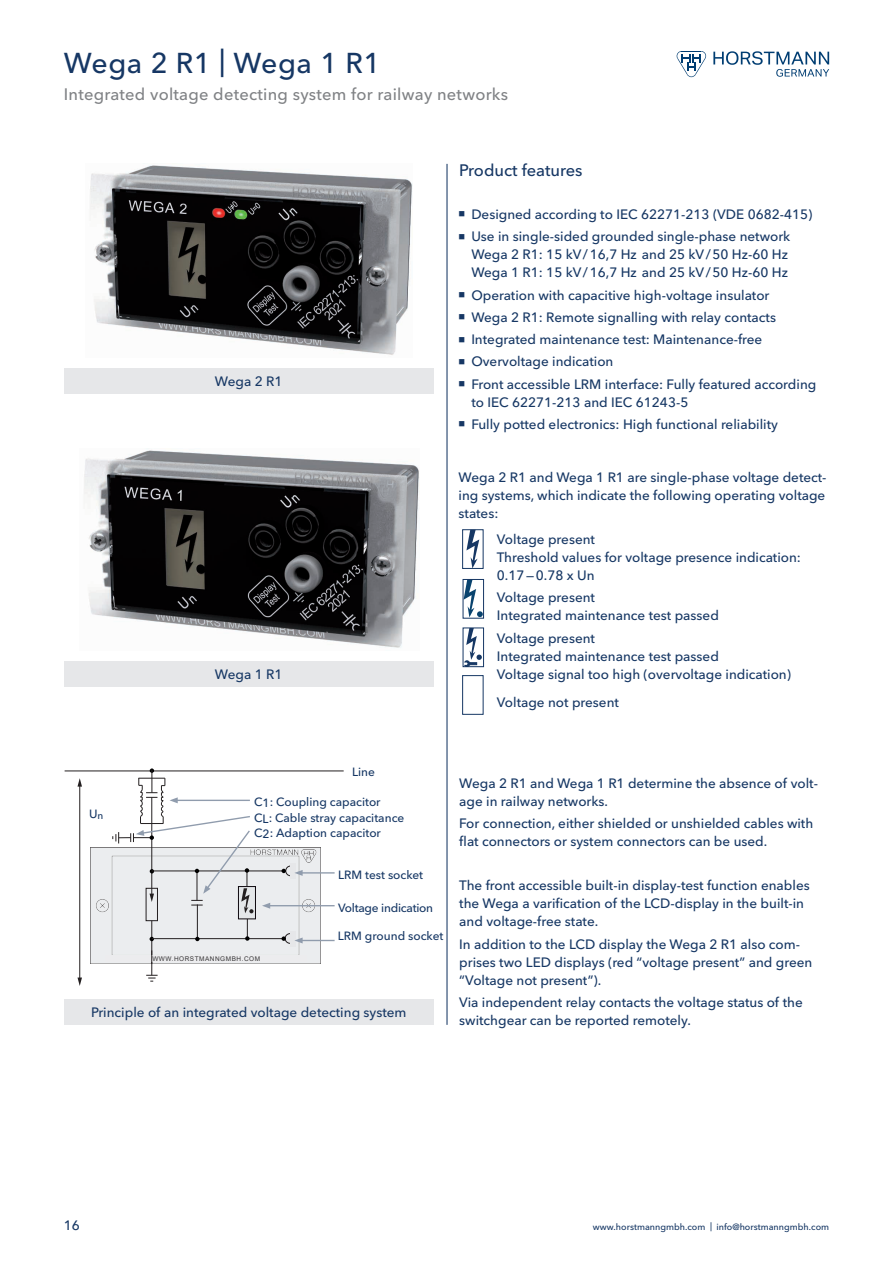
<style>
.page{position:relative;width:893px;height:1263px;background:#fff}
.page>*{position:absolute;margin:0;border:0;box-sizing:border-box;transform-origin:0 0}
.Headline{font:500 28.5px "Avenir Next W1 G";letter-spacing:.02em;color:#163764}
.Subtitel{font:500 16.5px "Avenir Next W1 G";letter-spacing:.015em;color:#808285}
.Produktmerkmale{font:500 16.5px "Avenir Next W1 G";color:#163764}
.Fließtext{font:500 13.5px/18px "Avenir Next W1 G";color:#163764}
.Bildunterschrift{font:500 13.5px "Avenir Next W1 G";color:#163764}
.t1{font:500 11.85px/16px "Avenir Next W1 G";color:#163764}
.t2{font:500 11.85px "Avenir Next W1 G";letter-spacing:-.02em;color:#163764}
.t3{font:500 9px "Avenir Next W1 G";color:#163764}
.Produktkategorien{font:6.45px "Arial";letter-spacing:.08em;color:#363536}
</style>
<div class="page">
<svg style="left:677px;top:51px;width:29px;height:26px"></svg>
<svg style="left:713px;top:51px;width:116px;height:26px"></svg>
<hr style="left:446px;top:164px;width:2px;height:861px;background:#163764">
<svg style="left:465px;top:629px;width:17px;height:36px"></svg>
<div style="left:463px;top:627px;width:21px;height:40px;border:1px solid #163764"></div>
<svg style="left:465px;top:581px;width:17px;height:35px"></svg>
<div style="left:463px;top:579px;width:21px;height:39px;border:1px solid #163764"></div>
<svg style="left:466px;top:531px;width:13px;height:36px"></svg>
<div style="left:462px;top:529px;width:21px;height:40px;border:1px solid #163764"></div>
<div style="left:462px;top:675px;width:21px;height:40px;border:1px solid #163764"></div>
<img style="left:90px;top:165px;width:322px;height:190px">
<div style="left:64px;top:368px;width:370px;height:26px;background:#e6e7e9"></div>
<div style="left:64px;top:661px;width:370px;height:26px;background:#e6e7e9"></div>
<img style="left:84px;top:450px;width:335px;height:198px">
<img style="left:91px;top:848px;width:230px;height:115px">
<hr style="left:65px;top:770px;width:279px;height:1px;background:#231f20">
<hr style="left:79px;top:785px;width:1px;height:194px;background:#231f20">
<svg style="left:77px;top:778px;width:5px;height:9px"></svg>
<svg style="left:77px;top:977px;width:5px;height:9px"></svg>
<div style="left:146px;top:888px;width:12px;height:33px;border:1px solid #231f20"></div>
<hr style="left:151px;top:921px;width:1px;height:54px;background:#231f20">
<svg style="left:146px;top:975px;width:12px;height:7px"></svg>
<svg style="left:150px;top:937px;width:4px;height:4px"></svg>
<hr style="left:152px;top:870px;width:131px;height:1px;background:#231f20">
<hr style="left:152px;top:938px;width:131px;height:1px;background:#231f20">
<hr style="left:197px;top:904px;width:1px;height:35px;background:#231f20">
<svg style="left:195px;top:937px;width:5px;height:4px"></svg>
<hr style="left:247px;top:904px;width:1px;height:34px;background:#231f20">
<svg style="left:245px;top:936px;width:5px;height:5px"></svg>
<div style="left:285px;top:866px;width:11px;height:10px;border:1px solid #231f20;border-radius:50%"></div>
<div style="left:290px;top:863px;width:6px;height:15px;background:#e6e7e9"></div>
<div style="left:285px;top:934px;width:10px;height:9px;background:#e6e7e9;border-radius:50%"></div>
<div style="left:285px;top:933px;width:10px;height:11px;border:1px solid #231f20;border-radius:50%"></div>
<div style="left:290px;top:931px;width:6px;height:15px;background:#e6e7e9"></div>
<svg style="left:282px;top:936px;width:4px;height:5px"></svg>
<svg style="left:282px;top:869px;width:4px;height:4px"></svg>
<div style="left:238px;top:886px;width:17px;height:33px;background:#e4e7e9"></div>
<div style="left:238px;top:886px;width:18px;height:33px;border:1px solid #0f0a10"></div>
<svg style="left:112px;top:768px;width:142px;height:145px"></svg>
<hr style="left:300px;top:872px;width:35px;height:1px;background:#909cad">
<svg style="left:295px;top:870px;width:8px;height:6px"></svg>
<hr style="left:268px;top:905px;width:67px;height:1px;background:#909cad">
<svg style="left:262px;top:903px;width:8px;height:6px"></svg>
<hr style="left:300px;top:940px;width:35px;height:1px;background:#909cad">
<svg style="left:294px;top:937px;width:9px;height:6px"></svg>
<div style="left:105px;top:955px;width:202px;height:7px;background:#ececee"></div>
<svg style="left:151px;top:950px;width:1px;height:13px"></svg>
<div style="left:64px;top:999px;width:370px;height:26px;background:#e6e7e9"></div>
<p class="Headline" style="left:64px;top:40px;width:318px">Wega 2 R1 | Wega 1 R1</p>
<p class="Subtitel" style="left:64px;top:81px;width:446px">Integrated voltage detecting system for railway networks</p>
<p class="Bildunterschrift" style="left:215px;top:371px;width:69px">Wega 2 R1</p>
<p class="Bildunterschrift" style="left:215px;top:664px;width:69px">Wega 1 R1</p>
<p class="Produktmerkmale" style="left:459px;top:157px;width:125px">Product features</p>
<p class="Fließtext" style="left:471px;top:204px;width:343px">Designed according to IEC 62271-213 (VDE 0682-415)</p>
<p class="Fließtext" style="left:471px;top:226px;width:321px">Use in single-sided grounded single-phase network<br>Wega 2 R1: 15 kV/16,7 Hz and 25 kV/50 Hz-60 Hz<br>Wega 1 R1: 15 kV/16,7 Hz and 25 kV/50 Hz-60 Hz</p>
<p class="Fließtext" style="left:471px;top:285px;width:300px">Operation with capacitive high-voltage insulator</p>
<p class="Fließtext" style="left:471px;top:307px;width:306px">Wega 2 R1: Remote signalling with relay contacts</p>
<p class="Fließtext" style="left:471px;top:329px;width:293px">Integrated maintenance test: Maintenance-free</p>
<p class="Fließtext" style="left:471px;top:351px;width:144px">Overvoltage indication</p>
<p class="Fließtext" style="left:471px;top:374px;width:347px">Front accessible LRM interface: Fully featured according to IEC 62271-213 and IEC 61243-5</p>
<p class="Fließtext" style="left:471px;top:414px;width:308px">Fully potted electronics: High functional reliability</p>
<p class="Fließtext" style="left:459px;top:467px;width:370px;text-align:justify">Wega 2 R1 and Wega 1 R1 are single-phase voltage detect&shy;ing systems, which indicate the following operating voltage states:</p>
<p class="Fließtext" style="left:497px;top:529px;width:306px">Voltage present<br>Threshold values for voltage presence indication:<br>0.17—0.78 x Un</p>
<p class="Fließtext" style="left:497px;top:587px;width:224px">Voltage present<br>Integrated maintenance test passed</p>
<p class="Fließtext" style="left:497px;top:628px;width:296px">Voltage present<br>Integrated maintenance test passed<br>Voltage signal too high (overvoltage indication)</p>
<p class="Fließtext" style="left:497px;top:692px;width:124px">Voltage not present</p>
<p class="t1" style="left:89px;top:804px;width:16px">U<sub>n</sub></p>
<p class="t1" style="left:352px;top:763px;width:24px">Line</p>
<p class="t1" style="left:254px;top:793px;width:152px">C1: Coupling capacitor<br>CL: Cable stray capacitance</p>
<p class="t1" style="left:254px;top:823px;width:128px">C2: Adaption capacitor</p>
<p class="t1" style="left:338px;top:865px;width:87px">LRM test socket</p>
<p class="t2" style="left:338px;top:898px;width:97px">Voltage indication</p>
<p class="t1" style="left:338px;top:927px;width:107px">LRM ground socket</p>
<p class="Produktkategorien" style="left:152px;top:954px;width:109px">WWW.HORSTMANNGMBH.COM</p>
<p class="Bildunterschrift" style="left:91px;top:1002px;width:317px">Principle of an integrated voltage detecting system</p>
<p class="Fließtext" style="left:459px;top:773px;width:360px">Wega 2 R1 and Wega 1 R1 determine the absence of volt&shy;age in railway networks.</p>
<p class="Fließtext" style="left:459px;top:813px;width:356px">For connection, either shielded or unshielded cables with flat connectors or system connectors can be used.</p>
<p class="Fließtext" style="left:459px;top:875px;width:352px">The front accessible built-in display-test function enables the Wega a varification of the LCD-display in the built-in and voltage-free state.</p>
<p class="Fließtext" style="left:459px;top:934px;width:355px">In addition to the LCD display the Wega 2 R1 also com&shy;prises two LED displays (red “voltage present” and green “Voltage not present”).</p>
<p class="Fließtext" style="left:459px;top:992px;width:345px">Via independent relay contacts the voltage status of the switchgear can be reported remotely.</p>
<p class="Fließtext" style="left:64px;top:1215px;width:18px">16</p>
<p class="t3" style="left:593px;top:1219px;width:238px">www.horstmanngmbh.com | info@horstmanngmbh.com</p>
</div>
